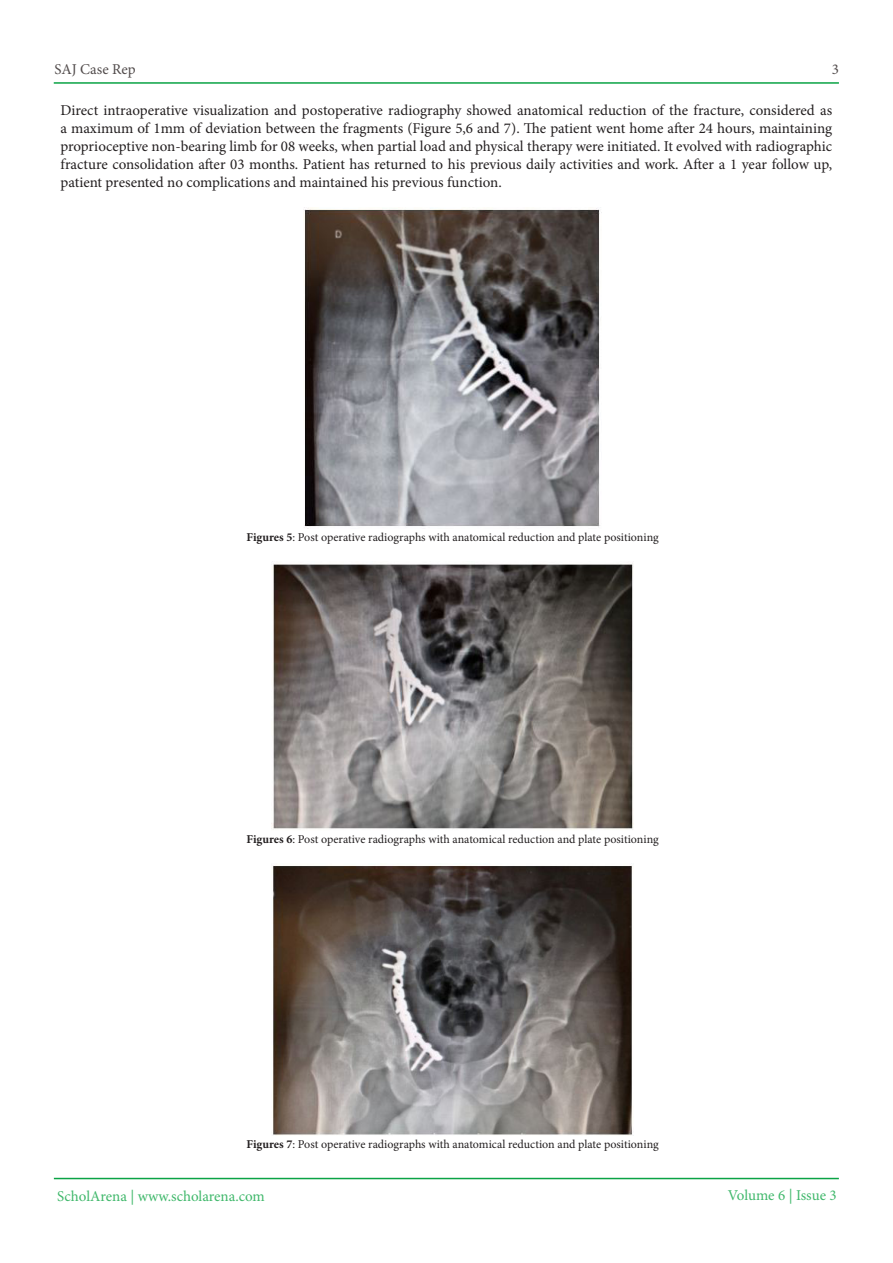
<style>
.page{position:relative;width:893px;height:1263px;background:#fff}
.page>*{position:absolute;margin:0;border:0;box-sizing:border-box;transform-origin:0 0}
.t1{font:15px/18px "Minion Pro";letter-spacing:-.005em;color:#231f20;text-align:justify}
.t2{font:15px "Minion Pro";letter-spacing:-.005em;color:#40b86b}
.t3{font:15px "Minion Pro";color:#524c4c}
.t4{font:12px "Minion Pro";color:#231f20}
.s1{font-weight:700}
</style>
<div class="page">
<hr style="left:54px;top:82px;width:785px;height:2px;background:#0aa345">
<hr style="left:54px;top:1178px;width:785px;height:1px;background:#0aa345">
<img style="left:304px;top:207px;width:296px;height:322px">
<img style="left:272px;top:563px;width:361px;height:267px">
<img style="left:272px;top:865px;width:360px;height:270px">
<p class="t3" style="left:55px;top:59px;width:83px">SAJ Case Rep</p>
<p class="t3" style="left:832px;top:59px;width:9px">3</p>
<p class="t1" style="left:60px;top:101px;width:773px">Direct intraoperative visualization and postoperative radiography showed anatomical reduction of the fracture, considered as a maximum of 1mm of deviation between the fragments (Figure 5,6 and .)7 The patient went home after 24 hours, maintaining proprioceptive non-bearing limb for 08 weeks, when partial load and physical therapy were initiated It. evolved with radiographic fracture consolidation after 03 months. Patient has returned to his previous daily activities and work. After 1a year follow up, patient presented no complications and maintained his previous function.</p>
<p class="t4" style="left:247px;top:529px;width:414px"><span class="s1">Figures 5</span>: Post operative radiographs with anatomical reduction and plate positioning</p>
<p class="t4" style="left:247px;top:831px;width:414px"><span class="s1">Figures 6</span>: Post operative radiographs with anatomical reduction and plate positioning</p>
<p class="t4" style="left:247px;top:1136px;width:414px"><span class="s1">Figures 7</span>: Post operative radiographs with anatomical reduction and plate positioning</p>
<p class="t2" style="left:57px;top:1186px;width:209px">ScholArena | www.scholarena.com</p>
<p class="t2" style="left:728px;top:1185px;width:110px">Volume 6 | Issue 3</p>
</div>
